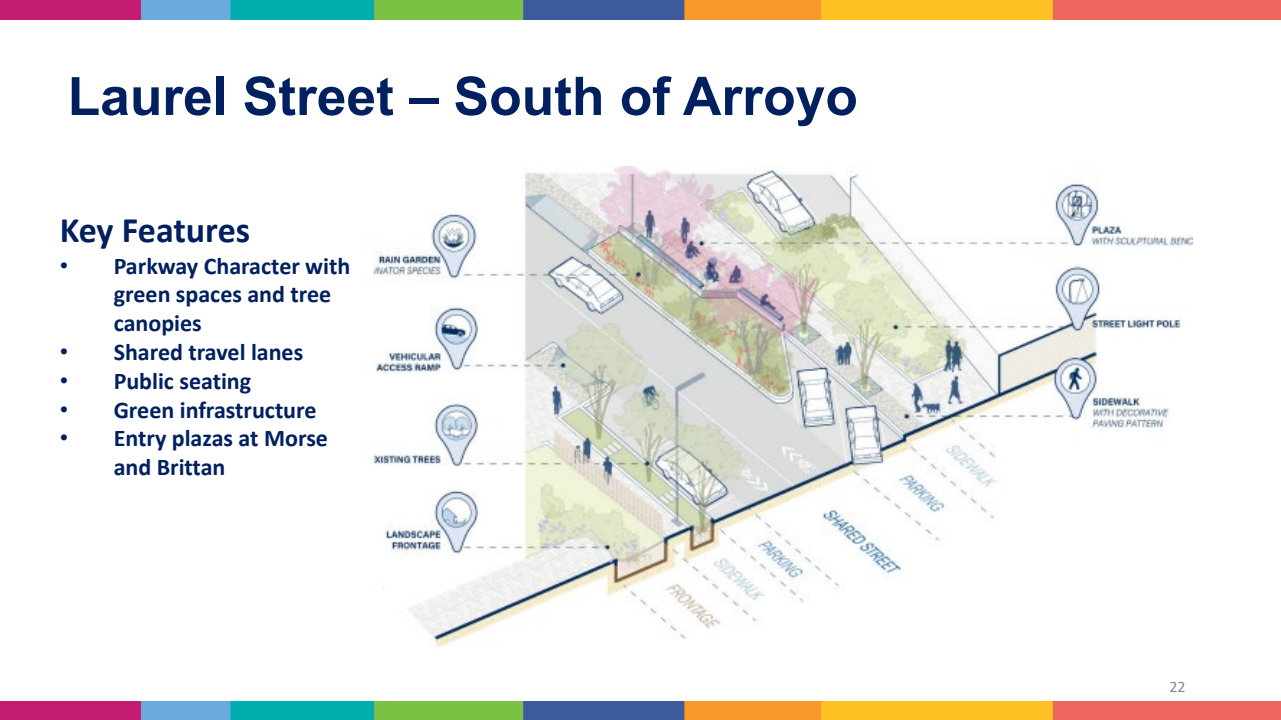
<style>
.page{position:relative;width:1281px;height:720px;background:#fff}
.page>*{position:absolute;margin:0;border:0;box-sizing:border-box;transform-origin:0 0}
.t1{font:700 53.3px "Arial";color:#002060}
.t2{font:700 36px "Calibri";letter-spacing:-.01em;color:#002060}
.t3{font:700 24px/28.8px "Calibri";color:#002060}
.t4{font:16px "Calibri";color:#898989}
.s1{font-family:"Arial";font-weight:400}
</style>
<div class="page">
<img style="left:0;top:0;width:1280px;height:19px">
<img style="left:0;top:701px;width:1280px;height:19px">
<img style="left:373px;top:167px;width:818px;height:480px">
<h1 class="t1" style="left:68px;top:59px;width:791px">Laurel Street – South of Arroyo</h1>
<p class="t2" style="left:60px;top:204px;width:192px">Key Features</p>
<p class="t3" style="left:114px;top:251px;width:238px;text-indent:-54px"><span class="s1">•</span> Parkway Character with green spaces and tree canopies</p>
<p class="t3" style="left:60px;top:337px;width:245px"><span class="s1">•</span> Shared travel lanes</p>
<p class="t3" style="left:60px;top:366px;width:193px"><span class="s1">•</span> Public seating</p>
<p class="t3" style="left:60px;top:395px;width:258px"><span class="s1">•</span> Green infrastructure</p>
<p class="t3" style="left:114px;top:424px;width:216px;text-indent:-54px"><span class="s1">•</span> Entry plazas at Morse and Brittan</p>
<p class="t4" style="left:1169px;top:675px;width:18px">22</p>
</div>
